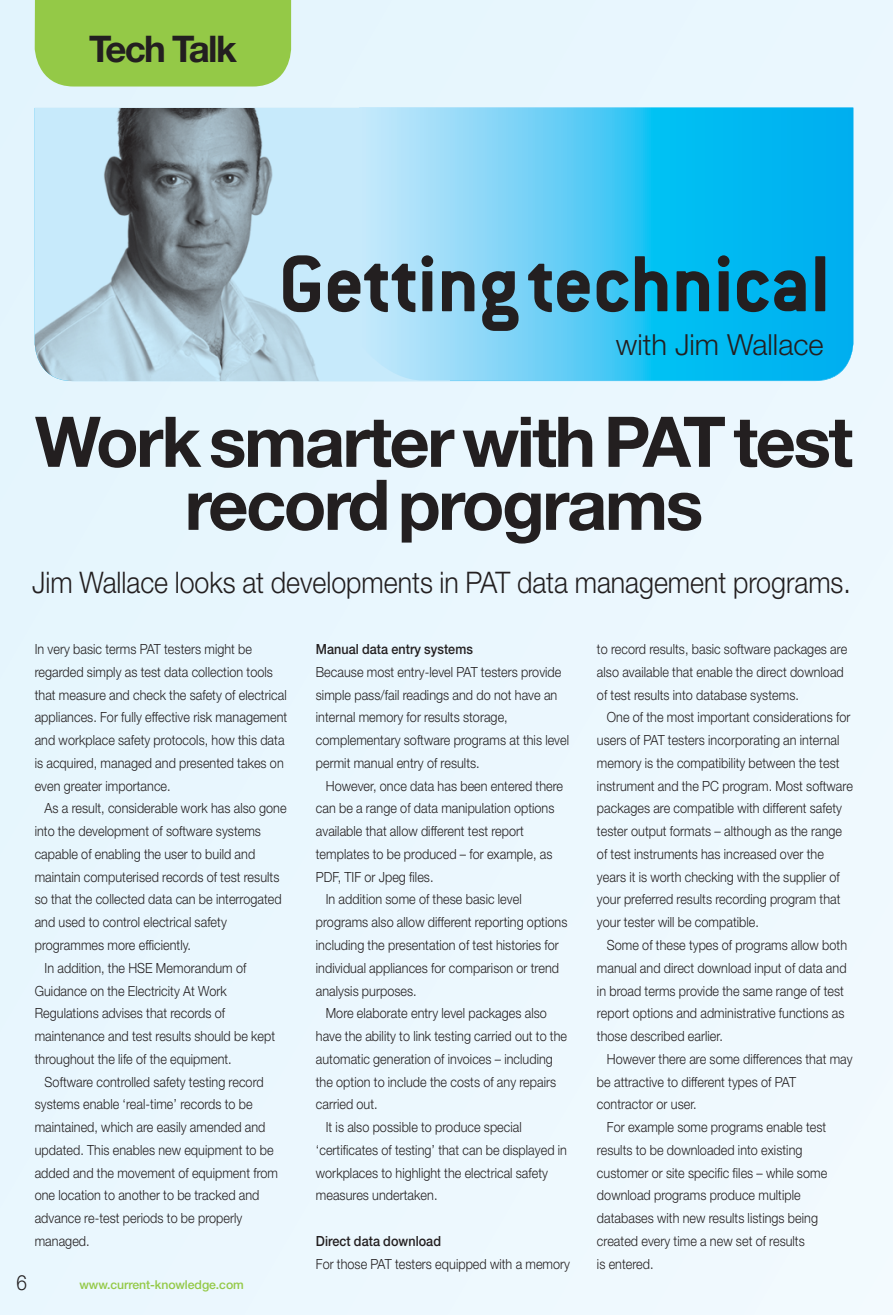
<style>
.page{position:relative;width:893px;height:1315px;background:#eaf7fe}
.page>*{position:absolute;margin:0;border:0;box-sizing:border-box;transform-origin:0 0}
.t1{font:700 87.33px "Conduit ITC";letter-spacing:-.005em;color:#231f20}
.t2{font:700 70px/63px "Helvetica Neue";letter-spacing:-.035em;color:#231f20;text-align:center}
.t3{font:700 36.75px "Helvetica Neue";letter-spacing:-.05em;color:#231f20}
.t4{font:300 29.75px "Helvetica Neue";color:#231f20;scale:.9 1}
.t5{font:300 29.05px "Helvetica Neue";color:#231f20}
.t6{font:300 21px "Helvetica Neue";color:#231f20;scale:.9 1}
.t7{font:300 14px/22.8px "Helvetica Neue";letter-spacing:.005em;color:#231f20;scale:.9 1}
.t8{font:500 14px "Helvetica Neue";letter-spacing:.005em;color:#231f20;scale:.9 1}
.t9{font:500 12.25px "Helvetica Neue";letter-spacing:-.005em;color:#94c947}
</style>
<div class="page">
<div style="left:35px;top:0;width:256px;height:86px;background:#94c947"></div>
<img style="left:35px;top:108px;width:415px;height:273px">
<svg style="left:359px;top:107px;width:494px;height:273px;background:#4ac9f4"></svg>
<h3 class="t3" style="left:89px;top:36px;width:149px">Tech Talk</h3>
<h1 class="t1" style="left:279px;top:256px;width:553px">Getting technical</h1>
<h3 class="t5" style="left:616px;top:334px;width:209px">with Jim Wallace</h3>
<h2 class="t2" style="left:35px;top:417px;width:820px">Work smarter with PAT test record programs</h2>
<h3 class="t4" style="left:32px;top:571px;width:911px">Jim Wallace looks at developments in PAT data management programs.</h3>
<p class="t7" style="left:35px;top:639px;width:282px">In very basic terms PAT testers might be regarded simply as test data collection tools that measure and check the safety of electrical appliances. For fully effective risk management and workplace safety protocols, how this data is acquired, managed and presented takes on even greater importance.</p>
<p class="t7" style="left:45px;top:798px;width:270px">As a result, considerable work has also gone</p>
<p class="t7" style="left:35px;top:821px;width:253px">into the development of software systems</p>
<p class="t7" style="left:35px;top:844px;width:247px">capable of enabling the user to build and</p>
<p class="t7" style="left:35px;top:866px;width:273px">maintain computerised records of test results</p>
<p class="t7" style="left:35px;top:889px;width:276px">so that the collected data can be interrogated</p>
<p class="t7" style="left:35px;top:912px;width:215px">and used to control electrical safety</p>
<p class="t7" style="left:35px;top:935px;width:175px">programmes more efficiently.</p>
<p class="t7" style="left:45px;top:957px;width:226px">In addition, the HSE Memorandum of</p>
<p class="t7" style="left:35px;top:980px;width:215px">Guidance on the Electricity At Work</p>
<p class="t7" style="left:35px;top:1003px;width:213px">Regulations advises that records of</p>
<p class="t7" style="left:35px;top:1026px;width:269px">maintenance and test results should be kept</p>
<p class="t7" style="left:35px;top:1048px;width:220px">throughout the life of the equipment.</p>
<p class="t7" style="left:45px;top:1071px;width:245px">Software controlled safety testing record</p>
<p class="t7" style="left:35px;top:1094px;width:244px">systems enable ‘real-time’ records to be</p>
<p class="t7" style="left:35px;top:1117px;width:258px">maintained, which are easily amended and</p>
<p class="t7" style="left:35px;top:1139px;width:267px">updated. This enables new equipment to be</p>
<p class="t7" style="left:35px;top:1162px;width:272px">added and the movement of equipment from</p>
<p class="t7" style="left:35px;top:1185px;width:251px">one location to another to be tracked and</p>
<p class="t7" style="left:35px;top:1208px;width:232px">advance re-test periods to be properly</p>
<p class="t7" style="left:35px;top:1230px;width:63px">managed.</p>
<h3 class="t6" style="left:16px;top:1275px;width:13px">6</h3>
<p class="t9" style="left:79px;top:1280px;width:166px">www.current-knowledge.com</p>
<p class="t8" style="left:316px;top:644px;width:176px">Manual data entry systems</p>
<p class="t7" style="left:316px;top:662px;width:283px">Because most entry-level PAT testers provide simple pass/fail readings and do not have an internal memory for results storage, complementary software programs at this level permit manual entry of results.</p>
<p class="t7" style="left:326px;top:775px;width:265px">However, once data has been entered there</p>
<p class="t7" style="left:316px;top:798px;width:267px">can be a range of data manipulation options</p>
<p class="t7" style="left:316px;top:821px;width:233px">available that allow different test report</p>
<p class="t7" style="left:316px;top:844px;width:265px">templates to be produced – for example, as</p>
<p class="t7" style="left:316px;top:866px;width:132px">PDF, TIF or Jpeg files.</p>
<p class="t7" style="left:326px;top:889px;width:219px">In addition some of these basic level</p>
<p class="t7" style="left:316px;top:912px;width:281px">programs also allow different reporting options</p>
<p class="t7" style="left:316px;top:935px;width:272px">including the presentation of test histories for</p>
<p class="t7" style="left:316px;top:957px;width:272px">individual appliances for comparison or trend</p>
<p class="t7" style="left:316px;top:980px;width:114px">analysis purposes.</p>
<p class="t7" style="left:326px;top:1003px;width:247px">More elaborate entry level packages also</p>
<p class="t7" style="left:316px;top:1026px;width:281px">have the ability to link testing carried out to the</p>
<p class="t7" style="left:316px;top:1048px;width:265px">automatic generation of invoices – including</p>
<p class="t7" style="left:316px;top:1071px;width:269px">the option to include the costs of any repairs</p>
<p class="t7" style="left:316px;top:1094px;width:70px">carried out.</p>
<p class="t7" style="left:326px;top:1117px;width:219px">It is also possible to produce special</p>
<p class="t7" style="left:316px;top:1139px;width:281px">‘certificates of testing’ that can be displayed in</p>
<p class="t7" style="left:316px;top:1162px;width:260px">workplaces to highlight the electrical safety</p>
<p class="t7" style="left:316px;top:1185px;width:137px">measures undertaken.</p>
<p class="t8" style="left:316px;top:1235px;width:141px">Direct data download</p>
<p class="t7" style="left:316px;top:1253px;width:284px">For those PAT testers equipped with a memory</p>
<p class="t7" style="left:597px;top:639px;width:279px">to record results, basic software packages are also available that enable the direct download of test results into database systems.</p>
<p class="t7" style="left:597px;top:707px;width:286px;text-indent:10px">One of the most important considerations for users of PAT testers incorporating an internal memory is the compatibility between the test instrument and the PC program. Most software packages are compatible with different safety tester output formats – although as the range of test instruments has increased over the years it is worth checking with the supplier of your preferred results recording program that your tester will be compatible.</p>
<p class="t7" style="left:597px;top:935px;width:279px;text-indent:10px">Some of these types of programs allow both manual and direct download input of data and in broad terms provide the same range of test report options and administrative functions as those described earlier.</p>
<p class="t7" style="left:607px;top:1048px;width:275px">However there are some differences that may</p>
<p class="t7" style="left:597px;top:1071px;width:223px">be attractive to different types of PAT</p>
<p class="t7" style="left:597px;top:1094px;width:112px">contractor or user.</p>
<p class="t7" style="left:607px;top:1117px;width:245px">For example some programs enable test</p>
<p class="t7" style="left:597px;top:1139px;width:230px">results to be downloaded into existing</p>
<p class="t7" style="left:597px;top:1162px;width:257px">customer or site specific files – while some</p>
<p class="t7" style="left:597px;top:1185px;width:228px">download programs produce multiple</p>
<p class="t7" style="left:597px;top:1208px;width:247px">databases with new results listings being</p>
<p class="t7" style="left:597px;top:1230px;width:232px">created every time a new set of results</p>
<p class="t7" style="left:597px;top:1253px;width:65px">is entered.</p>
</div>
